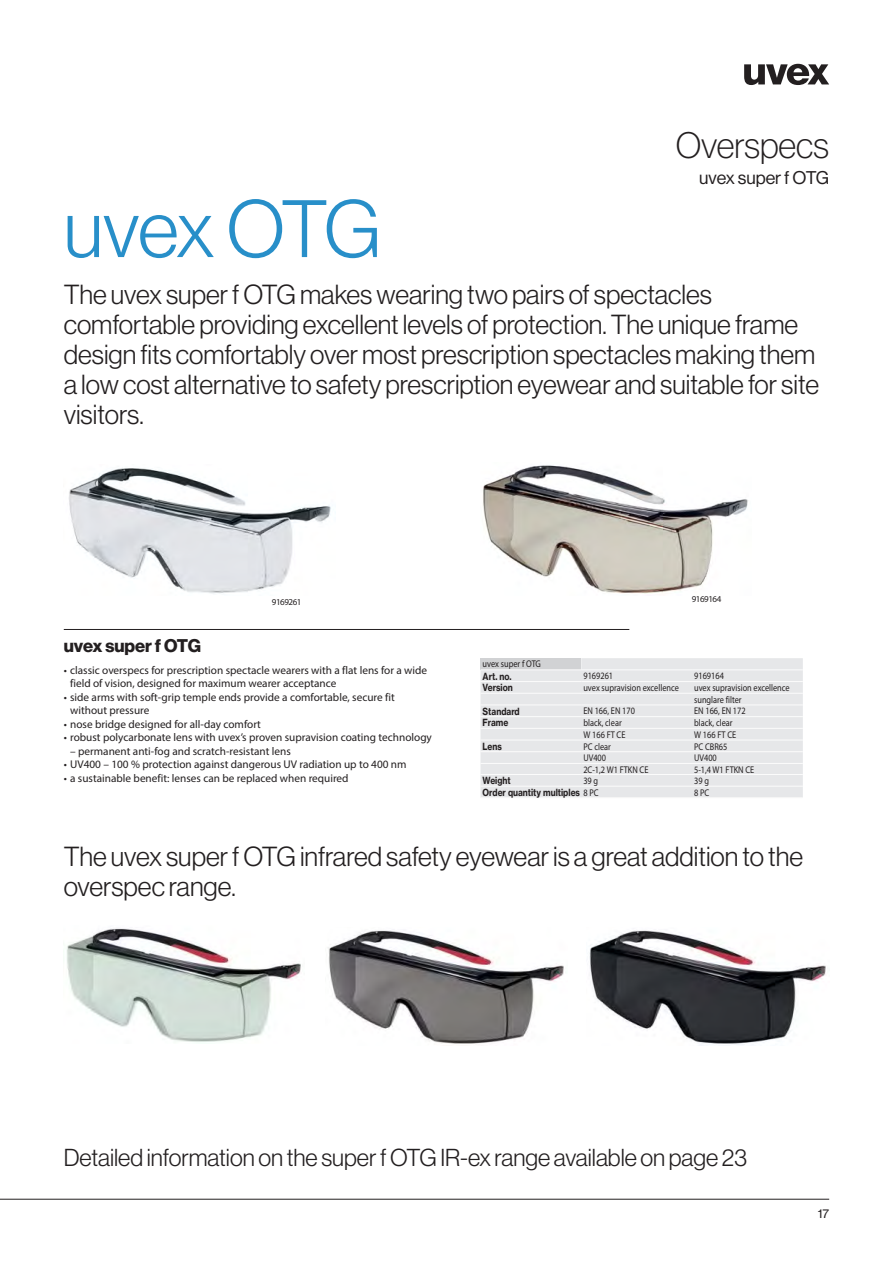
<style>
.page{position:relative;width:893px;height:1263px;background:#fff}
.page>*{position:absolute;margin:0;border:0;box-sizing:border-box;transform-origin:0 0}
._01_FT_7_5{font:79.5px "N Haas Grotesk DS Pro 45 Lt";letter-spacing:-.03em;color:#288fc9}
._01_Rubrik_EN{font:36px "N Haas Grotesk DS Pro 35 X Lt";color:#231f20}
._01_FT_7_5-2{font:27px/30px "N Haas Grotesk DS Pro 45 Lt";color:#231f20}
._01_FT_7_5-3{font:24px "N Haas Grotesk DS Pro 45 Lt";color:#231f20}
._02_Seiten_Headline{font:18px "N Haas Grotesk DS Pro 55 Rg";color:#231f20}
._05_Produkt-HL{font:18px "N Haas Grotesk DS Pro 75 Bd";color:#231f20}
.t1{font:12px "N Haas Grotesk TX Pro 55 Rg";color:#231f20}
.t2{font:11.25px/13.5px "Myriad Pro";color:#231f20}
._03_TAB_Inhalt{font:9.75px "Myriad Pro";color:#231f20;scale:.85 1}
._02_TAB_Beschreibung_EN{font:9.75px "N Haas Grotesk TX Pro 75 Bd";color:#231f20;scale:.85 1}
._01_TAB_Headline{font:9.75px "Myriad Pro";color:#231f20;scale:.85 1}
._09_Fußtext{font:9px "Myriad Pro";letter-spacing:-.05em;color:#231f20}
.s1{font-family:"Myriad Pro"}
</style>
<div class="page">
<svg style="left:744px;top:64px;width:85px;height:21px"></svg>
<hr style="left:0;top:1199px;width:829px;height:1px;background:#231f20">
<img style="left:69px;top:468px;width:262px;height:126px">
<img style="left:483px;top:465px;width:265px;height:129px">
<hr style="left:64px;top:629px;width:565px;height:1px;background:#231f20">
<div style="left:480px;top:658px;width:323px;height:139px;background:#e6e7e9"></div>
<hr style="left:480px;top:669px;width:101px;height:1px;background:#fcfcfc">
<hr style="left:581px;top:669px;width:111px;height:1px;background:#fcfcfc">
<hr style="left:692px;top:669px;width:111px;height:1px;background:#fcfcfc">
<hr style="left:480px;top:681px;width:101px;height:1px;background:#fcfcfc">
<hr style="left:581px;top:681px;width:111px;height:1px;background:#fcfcfc">
<hr style="left:692px;top:681px;width:111px;height:1px;background:#fcfcfc">
<hr style="left:480px;top:693px;width:101px;height:1px;background:#fcfcfc">
<hr style="left:581px;top:693px;width:111px;height:1px;background:#fcfcfc">
<hr style="left:692px;top:693px;width:111px;height:1px;background:#fcfcfc">
<hr style="left:480px;top:704px;width:101px;height:1px;background:#fcfcfc">
<hr style="left:581px;top:704px;width:111px;height:1px;background:#fcfcfc">
<hr style="left:692px;top:704px;width:111px;height:1px;background:#fcfcfc">
<hr style="left:480px;top:716px;width:101px;height:1px;background:#fcfcfc">
<hr style="left:581px;top:716px;width:111px;height:1px;background:#fcfcfc">
<hr style="left:692px;top:716px;width:111px;height:1px;background:#fcfcfc">
<hr style="left:480px;top:728px;width:101px;height:1px;background:#fcfcfc">
<hr style="left:581px;top:728px;width:111px;height:1px;background:#fcfcfc">
<hr style="left:692px;top:728px;width:111px;height:1px;background:#fcfcfc">
<hr style="left:480px;top:740px;width:101px;height:1px;background:#fcfcfc">
<hr style="left:581px;top:740px;width:111px;height:1px;background:#fcfcfc">
<hr style="left:692px;top:740px;width:111px;height:1px;background:#fcfcfc">
<hr style="left:480px;top:751px;width:101px;height:1px;background:#fcfcfc">
<hr style="left:581px;top:751px;width:111px;height:1px;background:#fcfcfc">
<hr style="left:692px;top:751px;width:111px;height:1px;background:#fcfcfc">
<hr style="left:480px;top:763px;width:101px;height:1px;background:#fcfcfc">
<hr style="left:581px;top:763px;width:111px;height:1px;background:#fcfcfc">
<hr style="left:692px;top:763px;width:111px;height:1px;background:#fcfcfc">
<hr style="left:480px;top:774px;width:101px;height:1px;background:#fcfcfc">
<hr style="left:581px;top:774px;width:111px;height:1px;background:#fcfcfc">
<hr style="left:692px;top:774px;width:111px;height:1px;background:#fcfcfc">
<hr style="left:480px;top:786px;width:101px;height:1px;background:#fcfcfc">
<hr style="left:581px;top:786px;width:111px;height:1px;background:#fcfcfc">
<hr style="left:692px;top:786px;width:111px;height:1px;background:#fcfcfc">
<img style="left:66px;top:928px;width:235px;height:114px">
<img style="left:328px;top:930px;width:236px;height:114px">
<img style="left:589px;top:930px;width:237px;height:115px">
<p class="_01_Rubrik_EN" style="left:676px;top:125px;width:155px">Overspecs</p>
<p class="_02_Seiten_Headline" style="left:699px;top:167px;width:131px">uvex super f OTG</p>
<p class="_01_FT_7_5" style="left:64px;top:184px;width:319px">uvex OTG</p>
<p class="_01_FT_7_5-2" style="left:64px;top:279px;width:650px">The uvex super f OTG makes wearing two pairs of spectacles</p>
<p class="_01_FT_7_5-2" style="left:64px;top:309px;width:757px">comfortable providing excellent levels of protection. The unique frame design fits comfortably over most prescription spectacles making them a low cost alternative to safety prescription eyewear and suitable for site visitors.</p>
<p class="_09_Fußtext" style="left:272px;top:597px;width:31px">9169261</p>
<p class="_05_Produkt-HL" style="left:64px;top:635px;width:139px">uvex super f OTG</p>
<p class="t2" style="left:70px;top:663px;width:359px;text-indent:-6px">• classic overspecs for prescription spectacle wearers with a flat lens for a wide field of vision, designed for maximum wearer acceptance</p>
<p class="t2" style="left:70px;top:690px;width:326px;text-indent:-6px">• side arms with soft-grip temple ends provide a comfortable, secure fit without pressure</p>
<p class="t2" style="left:64px;top:717px;width:199px">• nose bridge designed for all-day comfort</p>
<p class="t2" style="left:64px;top:730px;width:370px">• robust polycarbonate lens with uvex’s proven supravision coating technology</p>
<p class="t2" style="left:70px;top:744px;width:222px">– permanent anti-fog and scratch-resistant lens</p>
<p class="t2" style="left:64px;top:757px;width:344px">• UV400 – 100 % protection against dangerous UV radiation up to 400 nm</p>
<p class="t2" style="left:64px;top:771px;width:286px">• a sustainable benefit: lenses can be replaced when required</p>
<p class="_09_Fußtext" style="left:692px;top:593px;width:31px">9169164</p>
<p class="_01_TAB_Headline" style="left:483px;top:658px;width:70px">uvex super f OTG</p>
<p class="_02_TAB_Beschreibung_EN" style="left:483px;top:670px;width:36px">Art. no.</p>
<p class="_03_TAB_Inhalt" style="left:583px;top:670px;width:37px">9169261</p>
<p class="_03_TAB_Inhalt" style="left:694px;top:670px;width:37px">9169164</p>
<p class="_02_TAB_Beschreibung_EN" style="left:483px;top:681px;width:37px">Version</p>
<p class="_03_TAB_Inhalt" style="left:583px;top:682px;width:114px">uvex supravision excellence</p>
<p class="_03_TAB_Inhalt" style="left:694px;top:682px;width:114px">uvex supravision excellence</p>
<p class="_03_TAB_Inhalt" style="left:694px;top:693px;width:57px">sunglare filter</p>
<p class="_02_TAB_Beschreibung_EN" style="left:483px;top:705px;width:45px">Standard</p>
<p class="_03_TAB_Inhalt" style="left:583px;top:705px;width:62px">EN 166, EN 170</p>
<p class="_03_TAB_Inhalt" style="left:694px;top:705px;width:62px">EN 166, EN 172</p>
<p class="_02_TAB_Beschreibung_EN" style="left:483px;top:716px;width:32px">Frame</p>
<p class="_03_TAB_Inhalt" style="left:583px;top:717px;width:47px">black, clear</p>
<p class="_03_TAB_Inhalt" style="left:694px;top:717px;width:47px">black, clear</p>
<p class="_03_TAB_Inhalt" style="left:583px;top:728px;width:51px">W 166 FT CE</p>
<p class="_03_TAB_Inhalt" style="left:694px;top:728px;width:51px">W 166 FT CE</p>
<p class="_02_TAB_Beschreibung_EN" style="left:483px;top:740px;width:24px">Lens</p>
<p class="_03_TAB_Inhalt" style="left:583px;top:740px;width:34px">PC clear</p>
<p class="_03_TAB_Inhalt" style="left:694px;top:740px;width:41px">PC CBR65</p>
<p class="_03_TAB_Inhalt" style="left:583px;top:752px;width:28px">UV400</p>
<p class="_03_TAB_Inhalt" style="left:694px;top:752px;width:28px">UV400</p>
<p class="_03_TAB_Inhalt" style="left:583px;top:763px;width:78px">2C-1,2 W1 FTKN CE</p>
<p class="_03_TAB_Inhalt" style="left:694px;top:763px;width:72px">5-1,4 W1 FTKN CE</p>
<p class="_02_TAB_Beschreibung_EN" style="left:483px;top:774px;width:35px">Weight</p>
<p class="_03_TAB_Inhalt" style="left:583px;top:775px;width:19px">39 g</p>
<p class="_03_TAB_Inhalt" style="left:694px;top:775px;width:19px">39 g</p>
<p class="_02_TAB_Beschreibung_EN" style="left:483px;top:786px;width:138px">Order quantity multiples <span class="s1">8 PC</span></p>
<p class="_03_TAB_Inhalt" style="left:694px;top:786px;width:19px">8 PC</p>
<p class="_01_FT_7_5-2" style="left:64px;top:841px;width:741px">The uvex super f OTG infrared safety eyewear is a great addition to the overspec range.</p>
<p class="_01_FT_7_5-3" style="left:64px;top:1144px;width:685px">Detailed information on the super f OTG IR-ex range available on page 23</p>
<p class="t1" style="left:818px;top:1206px;width:13px">17</p>
</div>
